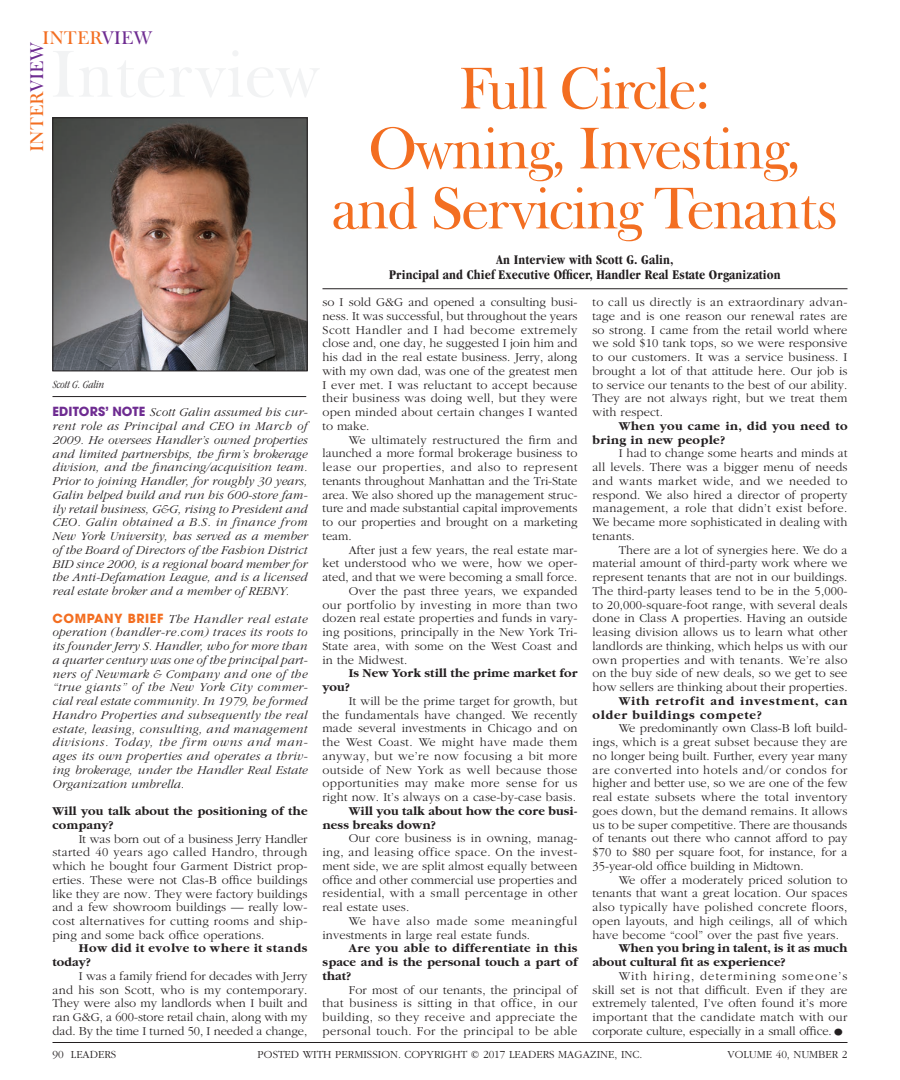
<style>
.page{position:relative;width:900px;height:1080px;background:#fff}
.page>*{position:absolute;margin:0;border:0;box-sizing:border-box;transform-origin:0 0}
.t1{font:60px/60px "Frys Baskerville BT";letter-spacing:-.04em;color:#f36e21;text-align:center}
.t2{font:18.75px "Frys Baskerville BT";color:#f36e21}
.t3{font:700 condensed 13.75px/15px "Garamond";letter-spacing:.01em;color:#231f20;text-align:center}
.t4{font:300 12.5px/13.8px "Garamond";letter-spacing:.01em;color:#231f20;text-align:justify}
.t5{font:italic 300 12.5px/13.8px "Garamond";letter-spacing:.01em;color:#231f20;text-align:justify}
.t6{font:700 12.5px/13.8px "Garamond";letter-spacing:.01em;color:#231f20}
.t7{font:700 12.5px/13.8px "Garamond";letter-spacing:.07em;color:#231f20}
.t8{font:700 12.5px/13.8px "Garamond";letter-spacing:.03em;color:#231f20}
.t9{font:300 12.5px "Garamond";letter-spacing:.03em;color:#231f20}
.t10{font:700 12.5px/13.8px "Garamond";letter-spacing:.05em;color:#231f20}
.t11{font:300 11.25px "Garamond";color:#231f20}
.t12{font:italic 300 condensed 11.25px "Garamond";color:#231f20}
.s1{color:#6e2c91}
.s2{font-family:"Avant Garde";font-weight:700;font-style:normal;color:#6e2c91}
.s3{font-family:"Avant Garde";font-weight:700;font-style:normal;color:#f36e21}
.s4{font-size:22.5px}
</style>
<div class="page">
<img style="left:54px;top:120px;width:252px;height:249px">
<div style="left:52px;top:118px;width:256px;height:253px;border:1px solid #231f20"></div>
<hr style="left:52px;top:396px;width:254px;height:1px;background:#231f20">
<hr style="left:322px;top:288px;width:526px;height:1px;background:#231f20">
<hr style="left:52px;top:1042px;width:796px;height:1px;background:#231f20">
<h2 class="t2" style="left:42px;top:26px;width:112px">INTER<span class="s1">VIEW</span></h2>
<h2 class="t2" style="left:25px;top:152px;width:112px;rotate:-90deg">INTER<span class="s1">VIEW</span></h2>
<p class="t12" style="left:53px;top:378px;width:53px">Scott G. Galin</p>
<p class="t5" style="left:52px;top:406px;width:257px"><span class="s2">EDITORS’ NOTE</span> Scott Galin assumed his cur&shy;rent role as Principal and CEO in March of 2009. He oversees Handler’s owned properties and limited partnerships, the firm’s brokerage division, and the financing/acquisition team.<br>Prior to joining Handler, for roughly 30 years, Galin helped build and run his 600-store fam&shy;ily retail business, G&amp;G, rising to President and CEO. Galin obtained a B.S. in finance from New York University, has served as a member of the Board of Directors of the Fashion District BID since 2000, is a regional board member for the Anti-Defamation League, and is a licensed real estate broker and a member of REBNY.</p>
<p class="t5" style="left:52px;top:612px;width:257px"><span class="s3">COMPANY BRIEF</span> The Handler real estate operation (handler-re.com) traces its roots to its founder Jerry S. Handler, who for more than a quarter century was one of the principal part&shy;ners of Newmark &amp; Company and one of the “true giants” of the New York City commer&shy;cial real estate community. In 1979, he formed Handro Properties and subsequently the real estate, leasing, consulting, and management divisions. Today, the firm owns and man&shy;ages its own properties and operates a thriv&shy;ing brokerage, under the Handler Real Estate Organization umbrella.</p>
<p class="t6" style="left:52px;top:804px;width:257px">Will you talk about the positioning of the company?</p>
<p class="t4" style="left:52px;top:832px;width:257px;text-indent:26px">It was born out of a business Jerry Handler started 40 years ago called Handro, through which he bought four Garment District prop&shy;erties. These were not Clas-B office buildings like they are now. They were factory buildings and a few showroom buildings — really low&shy;cost alternatives for cutting rooms and ship&shy;ping and some back office operations.</p>
<p class="t10" style="left:52px;top:942px;width:257px;text-indent:26px">How did it evolve to where it stands today?</p>
<p class="t4" style="left:52px;top:969px;width:257px;text-indent:26px">I was a family friend for decades with Jerry and his son Scott, who is my contemporary.<br>They were also my landlords when I built and ran G&amp;G, a 600-store retail chain, along with my dad. By the time I turned 50, I needed a change,</p>
<h1 class="t1" style="left:331px;top:57px;width:509px">Full Circle:<br>Owning, Investing, and Servicing Tenants</h1>
<p class="t3" style="left:389px;top:252px;width:393px">An Interview with Scott G. Galin,<br>Principal and Chief Executive Officer, Handler Real Estate Organization</p>
<p class="t4" style="left:322px;top:296px;width:257px">so I sold G&amp;G and opened a consulting busi&shy;ness. It was successful, but throughout the years Scott Handler and I had become extremely close and, one day, he suggested I join him and his dad in the real estate business. Jerry, along with my own dad, was one of the greatest men I ever met. I was reluctant to accept because their business was doing well, but they were open minded about certain changes I wanted to make.</p>
<p class="t4" style="left:322px;top:433px;width:257px;text-indent:26px">We ultimately restructured the firm and launched a more formal brokerage business to lease our properties, and also to represent tenants throughout Manhattan and the Tri-State area. We also shored up the management struc&shy;ture and made substantial capital improvements to our properties and brought on a marketing team.</p>
<p class="t4" style="left:349px;top:543px;width:230px">After just a few years, the real estate mar-</p>
<p class="t4" style="left:322px;top:557px;width:257px">ket understood who we were, how we oper-</p>
<p class="t4" style="left:322px;top:571px;width:257px">ated, and that we were becoming a small force.</p>
<p class="t4" style="left:349px;top:584px;width:230px">Over the past three years, we expanded</p>
<p class="t9" style="left:322px;top:598px;width:257px">our portfolio by investing in more than two</p>
<p class="t4" style="left:322px;top:612px;width:257px">dozen real estate properties and funds in vary-</p>
<p class="t4" style="left:322px;top:626px;width:257px">ing positions, principally in the New York Tri-</p>
<p class="t4" style="left:322px;top:639px;width:257px">State area, with some on the West Coast and</p>
<p class="t4" style="left:322px;top:653px;width:86px">in the Midwest.</p>
<p class="t6" style="left:322px;top:667px;width:257px;text-indent:26px">Is New York still the prime market for you?</p>
<p class="t4" style="left:322px;top:694px;width:257px;text-indent:26px">It will be the prime target for growth, but the fundamentals have changed. We recently made several investments in Chicago and on the West Coast. We might have made them anyway, but we’re now focusing a bit more outside of New York as well because those opportunities may make more sense for us right now. It’s always on a case-by-case basis.</p>
<p class="t6" style="left:322px;top:804px;width:257px;text-indent:26px">Will you talk about how the core busi&shy;ness breaks down?</p>
<p class="t4" style="left:322px;top:832px;width:257px;text-indent:26px">Our core business is in owning, manag&shy;ing, and leasing office space. On the invest&shy;ment side, we are split almost equally between office and other commercial use properties and residential, with a small percentage in other real estate uses.</p>
<p class="t4" style="left:322px;top:914px;width:256px;text-indent:26px">We have also made some meaningful investments in large real estate funds.</p>
<p class="t6" style="left:322px;top:942px;width:257px;text-align:justify;text-indent:26px">Are you able to differentiate in this space and is the personal touch a part of that?</p>
<p class="t4" style="left:322px;top:983px;width:257px;text-indent:26px">For most of our tenants, the principal of that business is sitting in that office, in our building, so they receive and appreciate the personal touch. For the principal to be able</p>
<p class="t4" style="left:592px;top:296px;width:257px">to call us directly is an extraordinary advan&shy;tage and is one reason our renewal rates are so strong. I came from the retail world where we sold $10 tank tops, so we were responsive to our customers. It was a service business. I brought a lot of that attitude here. Our job is to service our tenants to the best of our ability.<br>They are not always right, but we treat them with respect.</p>
<p class="t8" style="left:592px;top:419px;width:257px;text-indent:26px">When you came in, did you need to bring in new people?</p>
<p class="t4" style="left:592px;top:447px;width:257px;text-indent:26px">I had to change some hearts and minds at all levels. There was a bigger menu of needs and wants market wide, and we needed to respond. We also hired a director of property management, a role that didn’t exist before.<br>We became more sophisticated in dealing with tenants.</p>
<p class="t4" style="left:592px;top:543px;width:257px;text-indent:26px">There are a lot of synergies here. We do a material amount of third-party work where we represent tenants that are not in our buildings.<br>The third-party leases tend to be in the 5,000- to 20,000-square-foot range, with several deals done in Class A properties. Having an outside leasing division allows us to learn what other landlords are thinking, which helps us with our own properties and with tenants. We’re also on the buy side of new deals, so we get to see how sellers are thinking about their properties.</p>
<p class="t7" style="left:592px;top:694px;width:257px;text-indent:26px">With retrofit and investment, can older buildings compete?</p>
<p class="t4" style="left:592px;top:722px;width:257px;text-indent:26px">We predominantly own Class-B loft build&shy;ings, which is a great subset because they are no longer being built. Further, every year many are converted into hotels and/or condos for higher and better use, so we are one of the few real estate subsets where the total inventory goes down, but the demand remains. It allows us to be super competitive. There are thousands of tenants out there who cannot afford to pay $70 to $80 per square foot, for instance, for a 35-year-old office building in Midtown.</p>
<p class="t4" style="left:592px;top:873px;width:257px;text-indent:26px">We offer a moderately priced solution to tenants that want a great location. Our spaces also typically have polished concrete floors, open layouts, and high ceilings, all of which have become “cool” over the past five years.</p>
<p class="t6" style="left:592px;top:942px;width:256px;text-indent:26px">When you bring in talent, is it as much about cultural fit as experience?</p>
<p class="t4" style="left:592px;top:969px;width:257px;text-indent:26px">With hiring, determining someone’s skill set is not that difficult. Even if they are extremely talented, I’ve often found it’s more important that the candidate match with our corporate culture, especially in a small office.<span class="s4">•</span></p>
<p class="t11" style="left:52px;top:1048px;width:65px">90 LEADERS</p>
<p class="t11" style="left:258px;top:1048px;width:386px">POSTED WITH PERMISSION. COPYRIGHT © 2017 LEADERS MAGAZINE, INC.</p>
<p class="t11" style="left:728px;top:1048px;width:121px">VOLUME 40, NUMBER 2</p>
</div>
